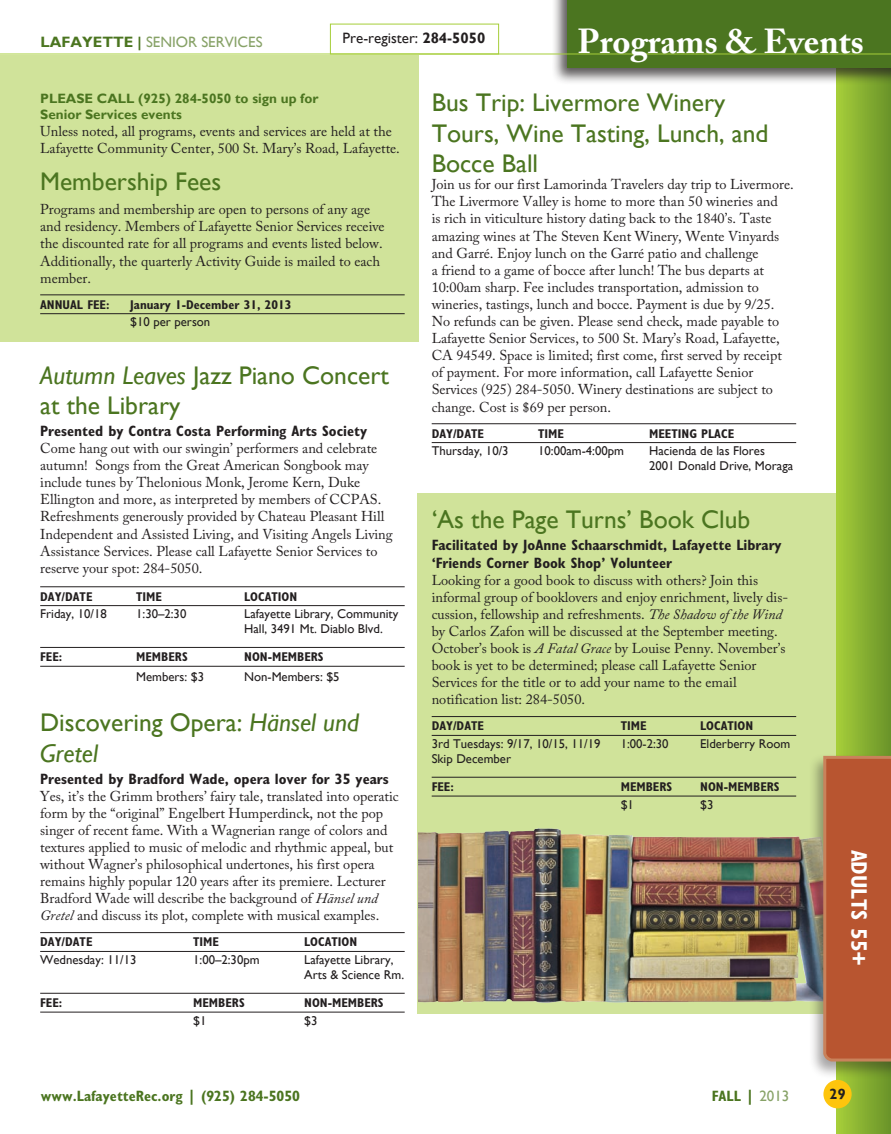
<style>
.page{position:relative;width:891px;height:1134px;background:#fff}
.page>*{position:absolute;margin:0;border:0;box-sizing:border-box;transform-origin:0 0}
.t1{font:700 34.5px "Adobe Caslon Pro";color:#fff}
.Class_Title{font:25.5px/30.6px "Gill Sans";color:#4b7520}
.t2{font:700 condensed 22.5px "Gill Sans Std";color:#fff}
.Class_Age_Range{font:700 condensed 15px/18px "Gill Sans Std";color:#231f20}
.t3{font:700 condensed 15px "Gill Sans Std";color:#4b7520}
.t4{font:15px "Gill Sans";color:#87a267}
.Class_Table_Text_No{font:15px "Gill Sans";color:#231f20}
.Class_Body_Text{font:14.25px/17.1px "Adobe Caslon Pro";color:#231f20}
.Subhead_Bold_Black{font:700 13.5px/16.2px "Gill Sans";color:#4b7520}
.Class_Table_Text_No-2{font:12.75px/15.3px "Gill Sans";color:#231f20}
.Class_Table_Head{font:700 condensed 12.75px "Gill Sans Std";color:#231f20}
.s1{font-weight:700;color:#4b7520}
.s2{font-weight:700}
.s3{font-style:italic}
.s4{font-family:"Gill Sans";font-weight:400;font-stretch:normal;color:#87a267}
</style>
<div class="page">
<div style="left:417px;top:494px;width:425px;height:520px;background:#d0e39a"></div>
<img style="left:418px;top:829px;width:391px;height:174px">
<div style="left:0;top:55px;width:418px;height:286px;background:#d0e39a"></div>
<div style="left:837px;top:67px;width:54px;height:1067px;background:linear-gradient(to right,#a5cd39,#6a9429)"></div>
<div style="left:823px;top:1080px;width:29px;height:28px;background:#fec50d;border-radius:50%"></div>
<div style="left:551px;top:0;width:340px;height:85px;background:#231f20;opacity:.75"></div>
<div style="left:567px;top:0;width:324px;height:68px;background:#4b7520"></div>
<hr style="left:0;top:54px;width:891px;height:1px;background:#a6ce39">
<div style="left:809px;top:754px;width:82px;height:325px;background:#231f20;opacity:.4"></div>
<svg style="left:822px;top:754px;width:69px;height:309px;background:#b75934"></svg>
<hr style="left:40px;top:294px;width:365px;height:1px;background:#231f20">
<hr style="left:40px;top:313px;width:365px;height:1px;background:#231f20">
<hr style="left:40px;top:586px;width:365px;height:1px;background:#231f20">
<hr style="left:40px;top:605px;width:365px;height:1px;background:#231f20">
<hr style="left:40px;top:647px;width:365px;height:1px;background:#231f20">
<hr style="left:40px;top:666px;width:365px;height:1px;background:#231f20">
<hr style="left:40px;top:932px;width:365px;height:1px;background:#231f20">
<hr style="left:40px;top:951px;width:365px;height:1px;background:#231f20">
<hr style="left:40px;top:993px;width:365px;height:1px;background:#231f20">
<hr style="left:40px;top:1012px;width:365px;height:1px;background:#231f20">
<hr style="left:432px;top:423px;width:364px;height:1px;background:#231f20">
<hr style="left:432px;top:442px;width:364px;height:1px;background:#231f20">
<hr style="left:432px;top:716px;width:364px;height:1px;background:#231f20">
<hr style="left:432px;top:735px;width:364px;height:1px;background:#231f20">
<hr style="left:432px;top:777px;width:364px;height:1px;background:#231f20">
<hr style="left:432px;top:796px;width:364px;height:1px;background:#231f20">
<div style="left:330px;top:24px;width:169px;height:30px;border:1px solid #a6ce39"></div>
<p class="t4" style="left:41px;top:33px;width:224px"><span class="s1">LAFAYETTE |</span> SENIOR SERVICES</p>
<p class="t1" style="left:578px;top:21px;width:288px">Programs &amp; Events</p>
<p class="Class_Table_Text_No" style="left:343px;top:29px;width:144px">Pre-register: <span class="s2">284-5050</span></p>
<p class="Subhead_Bold_Black" style="left:40px;top:90px;width:280px">PLEASE CALL (925) 284-5050 to sign up for<br>Senior Services events</p>
<p class="Class_Body_Text" style="left:40px;top:122px;width:361px">Unless noted, all programs, events and services are held at the<br>Lafayette Community Center, 500 St. Mary’s Road, Lafayette.</p>
<p class="Class_Title" style="left:40px;top:167px;width:183px">Membership Fees</p>
<p class="Class_Body_Text" style="left:40px;top:201px;width:346px">Programs and membership are open to persons of any age and residency. Members of Lafayette Senior Services receive the discounted rate for all programs and events listed below.<br>Additionally, the quarterly Activity Guide is mailed to each member.</p>
<p class="Class_Table_Head" style="left:40px;top:297px;width:71px">ANNUAL FEE:</p>
<p class="Class_Table_Head" style="left:130px;top:297px;width:163px">January 1-December 31, 2013</p>
<p class="Class_Table_Text_No-2" style="left:130px;top:314px;width:82px">$10 per person</p>
<p class="Class_Title" style="left:40px;top:360px;width:350px"><span class="s3">Autumn Leaves</span> Jazz Piano Concert at the Library</p>
<p class="Class_Age_Range" style="left:40px;top:422px;width:329px">Presented by Contra Costa Performing Arts Society</p>
<p class="Class_Body_Text" style="left:40px;top:440px;width:354px">Come hang out with our swingin’ performers and celebrate autumn! Songs from the Great American Songbook may include tunes by Thelonious Monk, Jerome Kern, Duke Ellington and more, as interpreted by members of CCPAS.<br>Refreshments generously provided by Chateau Pleasant Hill Independent and Assisted Living, and Visiting Angels Living Assistance Services. Please call Lafayette Senior Services to reserve your spot: 284-5050.</p>
<p class="Class_Table_Head" style="left:40px;top:589px;width:54px">DAY/DATE</p>
<p class="Class_Table_Head" style="left:136px;top:589px;width:27px">TIME</p>
<p class="Class_Table_Head" style="left:244px;top:589px;width:55px">LOCATION</p>
<p class="Class_Table_Text_No-2" style="left:40px;top:606px;width:68px">Friday, 10/18</p>
<p class="Class_Table_Text_No-2" style="left:136px;top:606px;width:52px">1:30–2:30</p>
<p class="Class_Table_Text_No-2" style="left:244px;top:606px;width:156px">Lafayette Library, Community<br>Hall, 3491 Mt. Diablo Blvd.</p>
<p class="Class_Table_Head" style="left:40px;top:649px;width:24px">FEE:</p>
<p class="Class_Table_Head" style="left:136px;top:649px;width:53px">MEMBERS</p>
<p class="Class_Table_Head" style="left:244px;top:649px;width:81px">NON-MEMBERS</p>
<p class="Class_Table_Text_No-2" style="left:136px;top:669px;width:69px">Members: $3</p>
<p class="Class_Table_Text_No-2" style="left:244px;top:669px;width:97px">Non-Members: $5</p>
<p class="Class_Title" style="left:40px;top:708px;width:320px">Discovering Opera: <span class="s3">Hänsel und<br>Gretel</span></p>
<p class="Class_Age_Range" style="left:40px;top:769px;width:350px">Presented by Bradford Wade, opera lover for 35 years</p>
<p class="Class_Body_Text" style="left:40px;top:787px;width:360px">Yes, it’s the Grimm brothers’ fairy tale, translated into operatic form by the “original” Engelbert Humperdinck, not the pop singer of recent fame. With a Wagnerian range of colors and textures applied to music of melodic and rhythmic appeal, but without Wagner’s philosophical undertones, his first opera remains highly popular 120 years after its premiere. Lecturer Bradford Wade will describe the background of <span class="s3">Hänsel und Gretel</span> and discuss its plot, complete with musical examples.</p>
<p class="Class_Table_Head" style="left:40px;top:935px;width:54px">DAY/DATE</p>
<p class="Class_Table_Head" style="left:193px;top:935px;width:27px">TIME</p>
<p class="Class_Table_Head" style="left:304px;top:935px;width:55px">LOCATION</p>
<p class="Class_Table_Text_No-2" style="left:40px;top:952px;width:98px">Wednesday: 11/13</p>
<p class="Class_Table_Text_No-2" style="left:193px;top:952px;width:68px">1:00–2:30pm</p>
<p class="Class_Table_Text_No-2" style="left:304px;top:952px;width:102px">Lafayette Library,<br>Arts &amp; Science Rm.</p>
<p class="Class_Table_Head" style="left:40px;top:995px;width:24px">FEE:</p>
<p class="Class_Table_Head" style="left:193px;top:995px;width:53px">MEMBERS</p>
<p class="Class_Table_Head" style="left:304px;top:995px;width:81px">NON-MEMBERS</p>
<p class="Class_Table_Text_No-2" style="left:193px;top:1013px;width:15px">$1</p>
<p class="Class_Table_Text_No-2" style="left:304px;top:1013px;width:15px">$3</p>
<p class="Class_Title" style="left:432px;top:88px;width:338px">Bus Trip: Livermore Winery<br>Tours, Wine Tasting, Lunch, and<br>Bocce Ball</p>
<p class="Class_Body_Text" style="left:432px;top:176px;width:363px">Join us for our first Lamorinda Travelers day trip to Livermore.<br>The Livermore Valley is home to more than 50 wineries and<br>is rich in viticulture history dating back to the 1840’s. Taste amazing wines at The Steven Kent Winery, Wente Vinyards and Garré. Enjoy lunch on the Garré patio and challenge<br>a friend to a game of bocce after lunch! The bus departs at 10:00am sharp. Fee includes transportation, admission to wineries, tastings, lunch and bocce. Payment is due by 9/25.<br>No refunds can be given. Please send check, made payable to Lafayette Senior Services, to 500 St. Mary’s Road, Lafayette, CA 94549. Space is limited; first come, first served by receipt of payment. For more information, call Lafayette Senior Services (925) 284-5050. Winery destinations are subject to change. Cost is $69 per person.</p>
<p class="Class_Table_Head" style="left:432px;top:426px;width:54px">DAY/DATE</p>
<p class="Class_Table_Head" style="left:538px;top:426px;width:27px">TIME</p>
<p class="Class_Table_Head" style="left:649px;top:426px;width:86px">MEETING PLACE</p>
<p class="Class_Table_Text_No-2" style="left:432px;top:443px;width:78px">Thursday, 10/3</p>
<p class="Class_Table_Text_No-2" style="left:538px;top:443px;width:87px">10:00am-4:00pm</p>
<p class="Class_Table_Text_No-2" style="left:649px;top:443px;width:146px">Hacienda de las Flores<br>2001 Donald Drive, Moraga</p>
<p class="Class_Title" style="left:432px;top:505px;width:320px">‘As the Page Turns’ Book Club</p>
<p class="Class_Age_Range" style="left:432px;top:535px;width:352px">Facilitated by JoAnne Schaarschmidt, Lafayette Library ‘Friends Corner Book Shop’ Volunteer</p>
<p class="Class_Body_Text" style="left:432px;top:571px;width:358px">Looking for a good book to discuss with others? Join this informal group of booklovers and enjoy enrichment, lively dis&shy;cussion, fellowship and refreshments. <span class="s3">The Shadow of the Wind </span>by Carlos Zafon will be discussed at the September meeting.<br>October’s book is <span class="s3">A Fatal Grace</span> by Louise Penny. November’s book is yet to be determined; please call Lafayette Senior Services for the title or to add your name to the email notification list: 284-5050.</p>
<p class="Class_Table_Head" style="left:432px;top:719px;width:54px">DAY/DATE</p>
<p class="Class_Table_Head" style="left:621px;top:719px;width:27px">TIME</p>
<p class="Class_Table_Head" style="left:700px;top:719px;width:55px">LOCATION</p>
<p class="Class_Table_Text_No-2" style="left:432px;top:736px;width:170px">3rd Tuesdays: 9/17, 10/15, 11/19</p>
<p class="Class_Table_Text_No-2" style="left:621px;top:736px;width:49px">1:00-2:30</p>
<p class="Class_Table_Text_No-2" style="left:700px;top:736px;width:92px">Elderberry Room</p>
<p class="Class_Table_Text_No-2" style="left:432px;top:751px;width:81px">Skip December</p>
<p class="Class_Table_Head" style="left:432px;top:779px;width:24px">FEE:</p>
<p class="Class_Table_Head" style="left:621px;top:779px;width:53px">MEMBERS</p>
<p class="Class_Table_Head" style="left:700px;top:779px;width:81px">NON-MEMBERS</p>
<p class="Class_Table_Text_No-2" style="left:621px;top:797px;width:15px">$1</p>
<p class="Class_Table_Text_No-2" style="left:700px;top:797px;width:15px">$3</p>
<p class="t2" style="left:872px;top:850px;width:118px;rotate:90deg">ADULTS 55+</p>
<p class="t3" style="left:41px;top:1087px;width:261px">www.LafayetteRec.org | (925) 284-5050</p>
<p class="t3" style="left:712px;top:1087px;width:79px">FALL | <span class="s4">2013</span></p>
<p class="Class_Age_Range" style="left:830px;top:1085px;width:17px">29</p>
</div>
